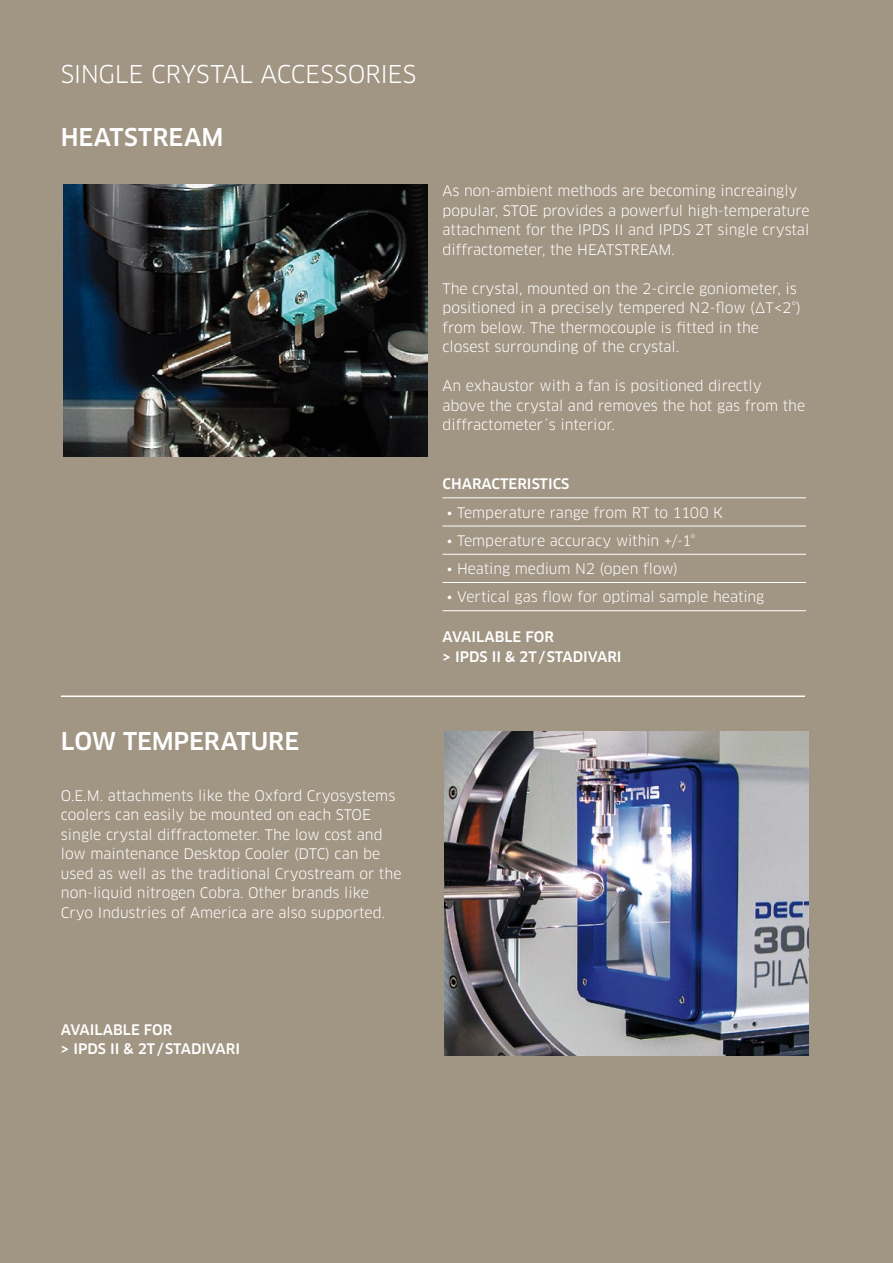
<style>
.page{position:relative;width:893px;height:1263px;background:#a19583}
.page>*{position:absolute;margin:0;border:0;box-sizing:border-box;transform-origin:0 0}
.t1{font:24px "Clan Pro";letter-spacing:-.01em;color:#fff}
.t2{font:500 24px "Clan Pro";color:#fff}
.t3{font:14.25px/19.5px "Clan Pro";color:#fff}
.t4{font:500 14.25px/19.5px "Clan Pro";color:#fff}
</style>
<div class="page">
<hr style="left:442px;top:497px;width:364px;height:1px;background:#fff">
<hr style="left:442px;top:526px;width:364px;height:1px;background:#fff">
<hr style="left:442px;top:554px;width:364px;height:1px;background:#fff">
<hr style="left:442px;top:582px;width:364px;height:1px;background:#fff">
<hr style="left:442px;top:610px;width:364px;height:1px;background:#fff">
<img style="left:444px;top:731px;width:364px;height:324px">
<hr style="left:61px;top:695px;width:744px;height:2px;background:#fff">
<img style="left:64px;top:185px;width:363px;height:271px">
<h1 class="t1" style="left:61px;top:60px;width:357px">SINGLE CRYSTAL ACCESSORIES</h1>
<h1 class="t2" style="left:61px;top:123px;width:164px">HEATSTREAM</h1>
<h1 class="t2" style="left:61px;top:727px;width:240px">LOW TEMPERATURE</h1>
<p class="t3" style="left:61px;top:786px;width:342px">O.E.M. attachments like the Oxford Cryosystems coolers can easily be mounted on each STOE single crystal diffractometer. The low cost and low maintenance Desktop Cooler (DTC) can be used as well as the traditional Cryostream or the non-liquid nitrogen Cobra. Other brands like Cryo Industries of America are also supported.</p>
<p class="t3" style="left:442px;top:181px;width:368px">As non-ambient methods are becoming increaingly popular, STOE provides a powerful high-temperature attachment for the IPDS II and IPDS 2T single crystal diffractometer, the HEATSTREAM.</p>
<p class="t3" style="left:442px;top:279px;width:360px">The crystal, mounted on the 2-circle goniometer, is positioned in a precisely tempered N2-flow (δT&lt;2°) from below. The thermocouple is fitted in the closest surrounding of the crystal.</p>
<p class="t3" style="left:442px;top:376px;width:364px">An exhaustor with a fan is positioned directly above the crystal and removes the hot gas from the diffractometer´s interior.</p>
<p class="t4" style="left:442px;top:474px;width:128px">CHARACTERISTICS</p>
<p class="t3" style="left:447px;top:502px;width:278px">• Temperature range from RT to 1100 K</p>
<p class="t3" style="left:447px;top:531px;width:250px">• Temperature accuracy within +/-1°</p>
<p class="t3" style="left:447px;top:559px;width:233px">• Heating medium N2 (open flow)</p>
<p class="t3" style="left:447px;top:587px;width:319px">• Vertical gas flow for optimal sample heating</p>
<p class="t4" style="left:442px;top:627px;width:181px">AVAILABLE FOR<br>&gt; IPDS II &amp; 2T/STADIVARI</p>
<p class="t4" style="left:61px;top:1020px;width:181px">AVAILABLE FOR<br>&gt; IPDS II &amp; 2T/STADIVARI</p>
</div>
